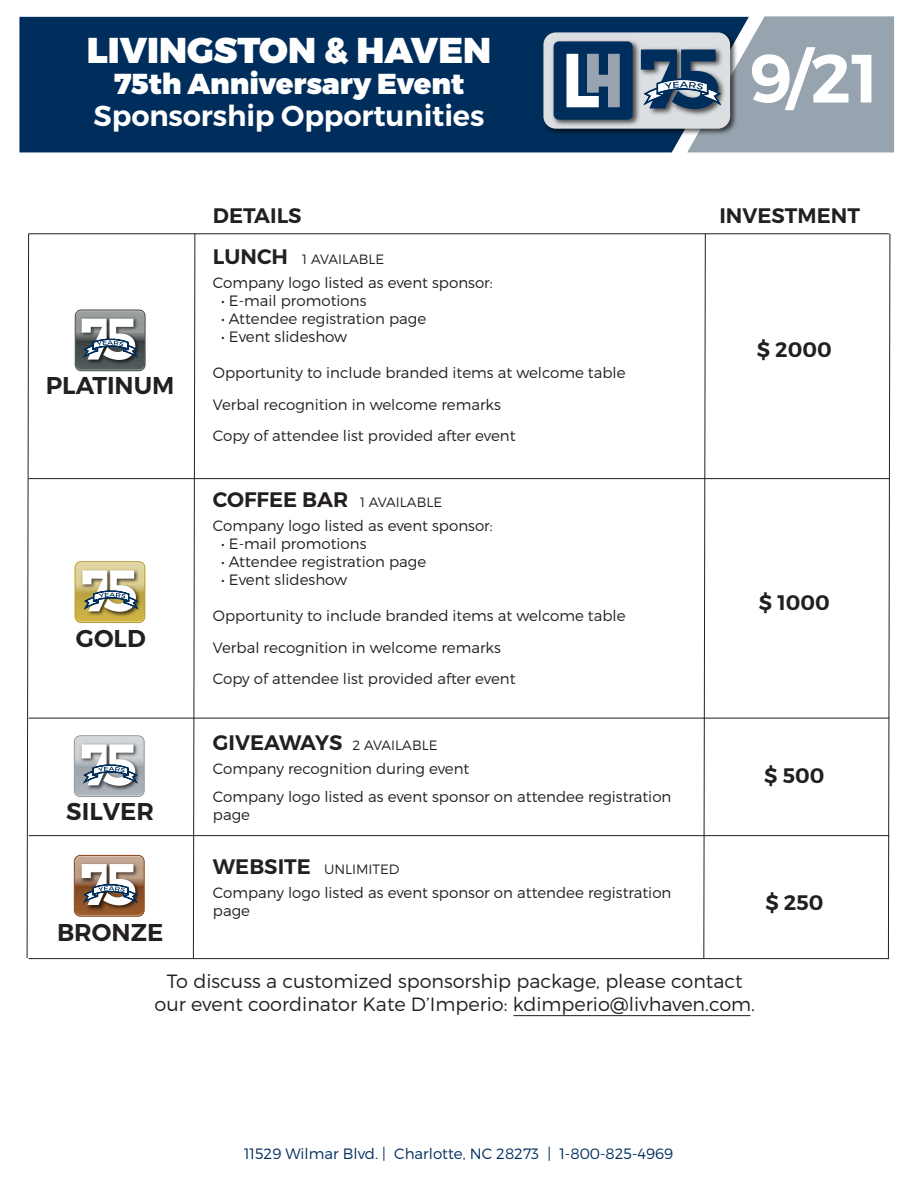
<style>
.page{position:relative;width:918px;height:1188px;background:#fff}
.page>*{position:absolute;margin:0;border:0;box-sizing:border-box;transform-origin:0 0}
.t1{font:600 68.25px "Montserrat";color:#fff}
.t2{font:900 35.85px "Montserrat";color:#fff}
.t3{font:600 28.8px "Montserrat";letter-spacing:-.005em;color:#fff}
.t4{font:900 28.8px "Montserrat";letter-spacing:-.005em;color:#fff}
.t5{font:600 24.3px "Montserrat";color:#231f20}
.t6{font:600 21px "Montserrat";color:#231f20}
.t7{font:300 19.2px/23px "Montserrat";color:#231f20;text-align:center}
.t8{font:300 15px/31.5px "Montserrat";color:#231f20}
.t9{font:300 15px "Montserrat";color:#002e5c}
.t10{font:300 13.5px "Montserrat";color:#231f20}
.s1{font-weight:600;font-size:21px}
</style>
<div class="page">
<hr style="left:513px;top:1015px;width:238px;height:1px;background:#231f20">
<div style="left:19px;top:17px;width:622px;height:135px;background:#002e5c"></div>
<img style="left:540px;top:28px;width:101px;height:110px">
<div style="left:543px;top:32px;width:187px;height:97px;background:#dbdfe2;border-radius:12px"></div>
<img style="left:550px;top:40px;width:91px;height:89px">
<div style="left:554px;top:41px;width:79px;height:79px;background:#002e5c;border-radius:5px"></div>
<svg style="left:567px;top:54px;width:53px;height:53px"></svg>
<svg style="left:641px;top:16px;width:253px;height:136px;background:#8b9aa8"></svg>
<div style="left:75px;top:309px;width:71px;height:62px;border:1px solid #525a5c;border-radius:6px"></div>
<svg style="left:75px;top:310px;width:70px;height:61px"></svg>
<svg style="left:75px;top:562px;width:70px;height:61px"></svg>
<div style="left:74px;top:735px;width:71px;height:62px;border:1px solid #98a0a6;border-radius:6px"></div>
<svg style="left:74px;top:736px;width:70px;height:61px"></svg>
<div style="left:74px;top:855px;width:71px;height:62px;border:1px solid #935125;border-radius:6px"></div>
<svg style="left:74px;top:855px;width:70px;height:61px"></svg>
<svg style="left:193px;top:234px;width:3px;height:724px"></svg>
<svg style="left:703px;top:234px;width:3px;height:724px"></svg>
<svg style="left:888px;top:233px;width:3px;height:726px"></svg>
<svg style="left:26px;top:233px;width:3px;height:726px"></svg>
<hr style="left:29px;top:233px;width:860px;height:1px;background:#231f20">
<hr style="left:29px;top:478px;width:860px;height:1px;background:#231f20">
<hr style="left:29px;top:718px;width:860px;height:1px;background:#231f20">
<hr style="left:29px;top:835px;width:860px;height:1px;background:#231f20">
<hr style="left:29px;top:958px;width:860px;height:1px;background:#231f20">
<h2 class="t2" style="left:87px;top:28px;width:406px">LIVINGSTON &amp; HAVEN</h2>
<h3 class="t4" style="left:114px;top:66px;width:352px">75th Anniversary Event</h3>
<h3 class="t3" style="left:94px;top:98px;width:392px">Sponsorship Opportunities</h3>
<h1 class="t1" style="left:750px;top:36px;width:131px">9/21</h1>
<h3 class="t6" style="left:213px;top:203px;width:90px">DETAILS</h3>
<h3 class="t6" style="left:719px;top:203px;width:142px">INVESTMENT</h3>
<h3 class="t5" style="left:46px;top:370px;width:130px">PLATINUM</h3>
<h3 class="t5" style="left:76px;top:623px;width:71px">GOLD</h3>
<h3 class="t5" style="left:66px;top:797px;width:89px">SILVER</h3>
<h3 class="t5" style="left:57px;top:918px;width:108px">BRONZE</h3>
<p class="t10" style="left:213px;top:251px;width:173px"><span class="s1">LUNCH</span> 1 AVAILABLE</p>
<p class="t8" style="left:213px;top:267px;width:281px">Company logo listed as event sponsor:</p>
<p class="t8" style="left:221px;top:285px;width:147px">• E-mail promotions</p>
<p class="t8" style="left:221px;top:303px;width:207px">• Attendee registration page</p>
<p class="t8" style="left:221px;top:321px;width:128px">• Event slideshow</p>
<p class="t8" style="left:213px;top:357px;width:414px">Opportunity to include branded items at welcome table<br>Verbal recognition in welcome remarks<br>Copy of attendee list provided after event</p>
<h3 class="t6" style="left:213px;top:487px;width:137px">COFFEE BAR</h3>
<p class="t8" style="left:213px;top:510px;width:281px">Company logo listed as event sponsor:</p>
<p class="t8" style="left:221px;top:528px;width:147px">• E-mail promotions</p>
<p class="t8" style="left:221px;top:546px;width:207px">• Attendee registration page</p>
<p class="t8" style="left:221px;top:564px;width:128px">• Event slideshow</p>
<p class="t8" style="left:213px;top:600px;width:414px">Opportunity to include branded items at welcome table<br>Verbal recognition in welcome remarks<br>Copy of attendee list provided after event</p>
<p class="t10" style="left:360px;top:494px;width:83px">1 AVAILABLE</p>
<h3 class="t6" style="left:213px;top:729px;width:131px">GIVEAWAYS</h3>
<p class="t8" style="left:213px;top:754px;width:460px;line-height:28.5px">Company recognition during event<br>Company logo listed as event sponsor on attendee registration</p>
<p class="t8" style="left:213px;top:799px;width:39px">page</p>
<h3 class="t6" style="left:213px;top:853px;width:99px">WEBSITE</h3>
<p class="t8" style="left:213px;top:884px;width:460px;line-height:18px">Company logo listed as event sponsor on attendee registration page</p>
<p class="t10" style="left:353px;top:737px;width:86px">2 AVAILABLE</p>
<p class="t10" style="left:324px;top:861px;width:77px">UNLIMITED</p>
<h3 class="t6" style="left:757px;top:337px;width:76px">$ 2000</h3>
<h3 class="t6" style="left:759px;top:589px;width:72px">$ 1000</h3>
<h3 class="t6" style="left:764px;top:763px;width:62px">$ 500</h3>
<h3 class="t6" style="left:765px;top:890px;width:60px">$ 250</h3>
<p class="t7" style="left:155px;top:970px;width:602px">To discuss a customized sponsorship package, please contact our event coordinator Kate D’Imperio: kdimperio@livhaven.com.</p>
<p class="t9" style="left:244px;top:1144px;width:431px">11529 Wilmar Blvd. | Charlotte, NC 28273 | 1-800-825-4969</p>
</div>
